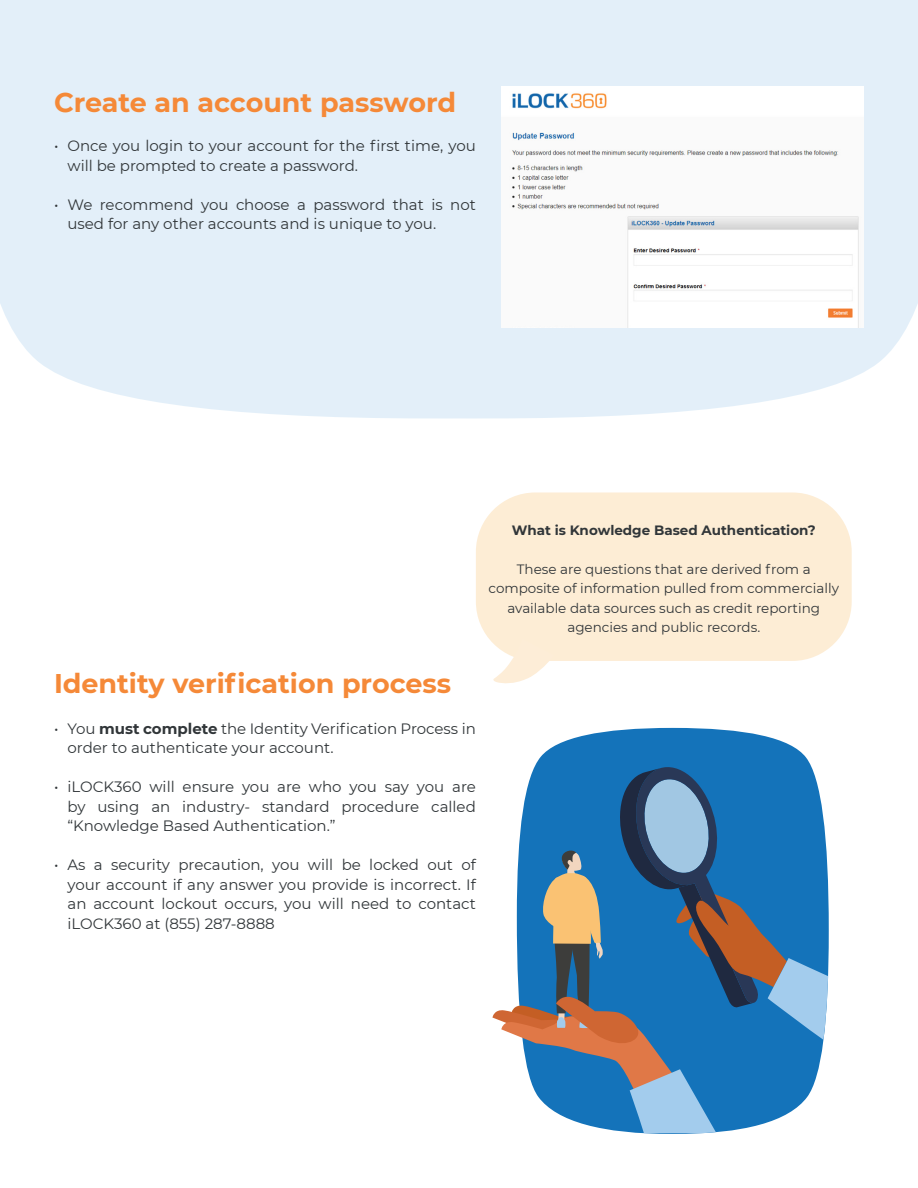
<style>
.page{position:relative;width:918px;height:1188px;background:#fff}
.page>*{position:absolute;margin:0;border:0;box-sizing:border-box;transform-origin:0 0}
.t1{font:700 27px "Montserrat";color:#f58938}
.t2{font:15px/19.5px "Montserrat";color:#313639}
.Body{font:13.5px/19.5px "Montserrat";color:#313639;text-align:center}
.Body-2{font:700 13.5px "Montserrat";color:#313639}
.s1{font-weight:700}
</style>
<div class="page">
<div style="left:0;top:0;width:918px;height:419px;background:#e3eff9"></div>
<img style="left:501px;top:86px;width:363px;height:242px">
<div style="left:476px;top:492px;width:376px;height:169px;background:#fdedd5;border-radius:59px"></div>
<svg style="left:492px;top:642px;width:57px;height:42px"></svg>
<svg style="left:539px;top:728px;width:290px;height:406px;fill:#1473ba"></svg>
<svg style="left:492px;top:759px;width:336px;height:374px"></svg>
<p class="t1" style="left:54px;top:83px;width:404px">Create an account password</p>
<p class="t2" style="left:68px;top:136px;width:410px;text-indent:-14px">• Once you login to your account for the first time, you will be prompted to create a password.</p>
<p class="t2" style="left:68px;top:194px;width:410px;text-indent:-14px">• We recommend you choose a password that is not used for any other accounts and is unique to you.</p>
<p class="Body-2" style="left:512px;top:520px;width:306px">What is Knowledge Based Authentication?</p>
<p class="Body" style="left:489px;top:559px;width:352px">These are questions that are derived from a composite of information pulled from commercially available data sources such as credit reporting agencies and public records.</p>
<p class="t1" style="left:54px;top:664px;width:399px">Identity verification process</p>
<p class="t2" style="left:68px;top:718px;width:410px;text-indent:-14px">• You <span class="s1">must complete</span> the Identity Verification Process in order to authenticate your account.</p>
<p class="t2" style="left:68px;top:777px;width:410px;text-align:justify;text-indent:-14px">• iLOCK360 will ensure you are who you say you are by using an industry- standard procedure called “Knowledge Based Authentication.”</p>
<p class="t2" style="left:68px;top:855px;width:410px;text-align:justify;text-indent:-14px">• As a security precaution, you will be locked out of your account if any answer you provide is incorrect. If an account lockout occurs, you will need to contact iLOCK360 at (855) 287-8888</p>
</div>
